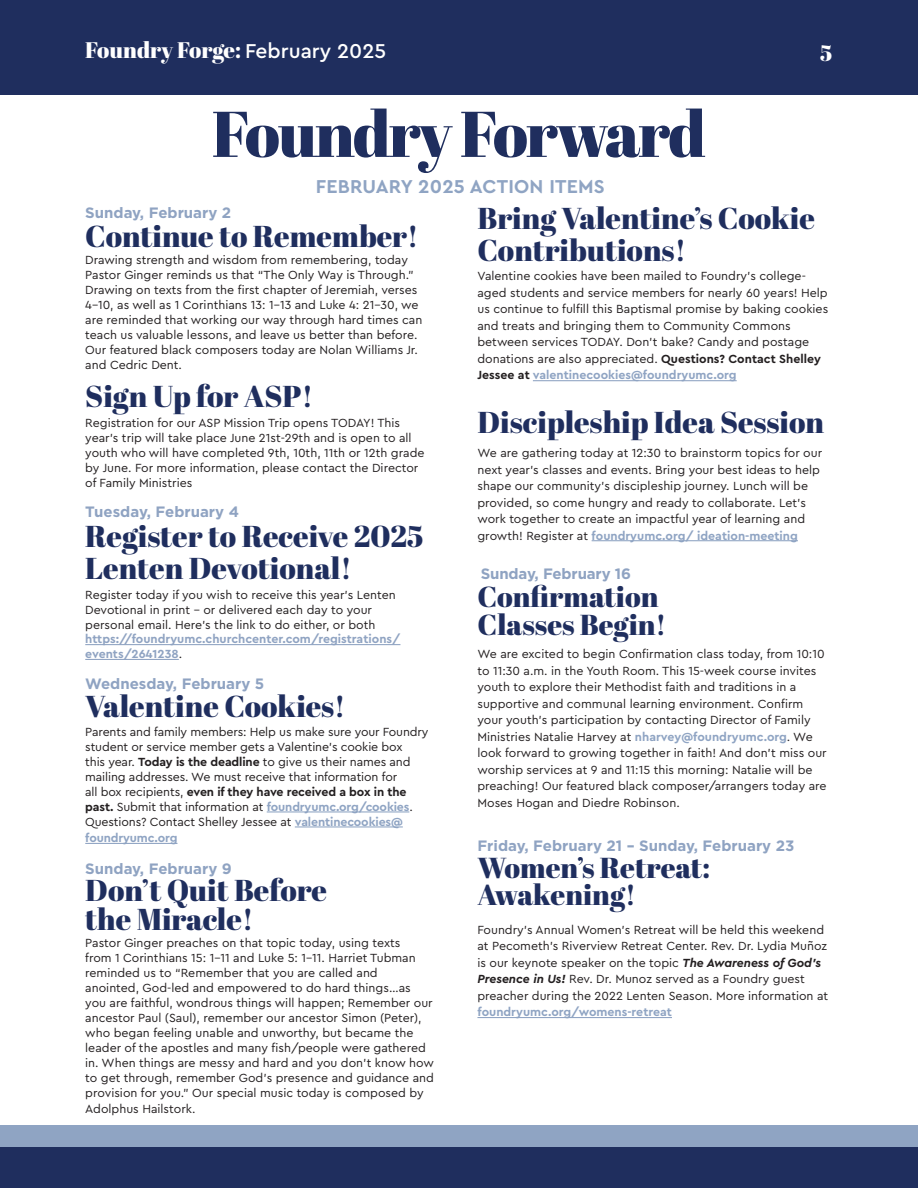
<style>
.page{position:relative;width:918px;height:1188px;background:#fff}
.page>*{position:absolute;margin:0;border:0;box-sizing:border-box;transform-origin:0 0}
.t1{font:64.5px "Abril Fatface";letter-spacing:-.03em;color:#1f2e5e}
.t2{font:30.15px/31.5px "Abril Fatface";color:#1f2e5e}
.t3{font:28.8px/27px "Abril Fatface";color:#1f2e5e}
.t4{font:22.5px "Abril Fatface";letter-spacing:-.005em;color:#fff}
.t5{font:700 19.5px "Cera Pro";letter-spacing:.01em;color:#8fa4c3}
.t6{font:700 15px "Gotham";color:#8fa3c2}
.t7{font:12.3px/15px "Cera Pro";color:#231f20}
.t8{font:700 12.3px "Cera Pro";letter-spacing:-.01em;color:#8fa4c3}
.s1{font-family:"Cera Pro";font-weight:500;font-size:21px}
.s2{font-weight:700}
.s3{font-weight:700;color:#8fa4c3}
.s4{font-weight:700;font-style:italic}
.s5{font-weight:700;color:#8fa3c2}
</style>
<div class="page">
<div style="left:0;top:0;width:918px;height:95px;background:#1f2e5e"></div>
<div style="left:0;top:1136px;width:918px;height:52px;background:#1f2e5e"></div>
<div style="left:0;top:1125px;width:918px;height:22px;background:#8fa4c3"></div>
<hr style="left:85px;top:644px;width:315px;height:1px;background:#8fa3c2">
<hr style="left:85px;top:659px;width:94px;height:1px;background:#8fa3c2">
<hr style="left:267px;top:811px;width:142px;height:1px;background:#8fa4c3">
<hr style="left:295px;top:826px;width:108px;height:1px;background:#8fa4c3">
<hr style="left:85px;top:843px;width:92px;height:1px;background:#8fa4c3">
<hr style="left:533px;top:380px;width:204px;height:1px;background:#8fa4c3">
<hr style="left:592px;top:540px;width:206px;height:1px;background:#8fa4c3">
<hr style="left:477px;top:1017px;width:195px;height:1px;background:#8fa4c3">
<h3 class="t4" style="left:85px;top:34px;width:303px">Foundry Forge: <span class="s1">February 2025</span></h3>
<h3 class="t4" style="left:820px;top:38px;width:14px">5</h3>
<p class="t1" style="left:212px;top:89px;width:496px">Foundry Forward</p>
<p class="t5" style="left:316px;top:174px;width:290px">FEBRUARY 2025 ACTION ITEMS</p>
<p class="t2" style="left:477px;top:202px;width:339px">Bring Valentine’s Cookie<br>Contributions!</p>
<p class="t7" style="left:477px;top:268px;width:352px;line-height:16.5px">Valentine cookies have been mailed to Foundry’s college&shy;aged students and service members for nearly 60 years! Help us continue to fulfill this Baptismal promise by baking cookies and treats and bringing them to Community Commons between services TODAY. Don’t bake? Candy and postage donations are also appreciated. <span class="s2">Questions? Contact Shelley Jessee at</span> <span class="s3">valentinecookies@foundryumc.org</span></p>
<p class="t2" style="left:477px;top:405px;width:348px">Discipleship Idea Session</p>
<p class="t7" style="left:477px;top:444px;width:346px;line-height:16.5px">We are gathering today at 12:30 to brainstorm topics for our next year’s classes and events. Bring your best ideas to help shape our community’s discipleship journey. Lunch will be provided, so come hungry and ready to collaborate. Let’s work together to create an impactful year of learning and growth! Register at <span class="s3">foundryumc.org/ ideation-meeting</span></p>
<p class="t6" style="left:481px;top:564px;width:152px">Sunday, February 16</p>
<p class="t3" style="left:477px;top:583px;width:183px">Confirmation</p>
<p class="t3" style="left:477px;top:611px;width:191px">Classes Begin!</p>
<p class="t7" style="left:477px;top:645px;width:351px;line-height:16.5px">We are excited to begin Confirmation class today, from 10:10 to 11:30 a.m. in the Youth Room. This 15-week course invites youth to explore their Methodist faith and traditions in a supportive and communal learning environment. Confirm your youth’s participation by contacting Director of Family Ministries Natalie Harvey at <span class="s3">nharvey@foundryumc.org</span>. We look forward to growing together in faith! And don’t miss our worship services at 9 and 11:15 this morning: Natalie will be preaching! Our featured black composer/arrangers today are Moses Hogan and Diedre Robinson.</p>
<p class="t6" style="left:477px;top:835px;width:319px">Friday, February 21 – Sunday, February 23</p>
<p class="t3" style="left:477px;top:853px;width:234px">Women’s Retreat:<br>Awakening!</p>
<p class="t7" style="left:477px;top:921px;width:352px;line-height:16.5px">Foundry’s Annual Women’s Retreat will be held this weekend at Pecometh’s Riverview Retreat Center. Rev. Dr. Lydia Muñoz is our keynote speaker on the topic <span class="s4">The Awareness of God’s Presence in Us!</span> Rev. Dr. Munoz served as a Foundry guest preacher during the 2022 Lenten Season. More information at <span class="s3">foundryumc.org/womens-retreat</span></p>
<p class="t6" style="left:85px;top:203px;width:148px">Sunday, February 2</p>
<p class="t2" style="left:85px;top:219px;width:335px">Continue to Remember!</p>
<p class="t7" style="left:85px;top:252px;width:339px">Drawing strength and wisdom from remembering, today Pastor Ginger reminds us that “The Only Way is Through.” Drawing on texts from the first chapter of Jeremiah, verses 4-10, as well as 1 Corinthians 13: 1-13 and Luke 4: 21-30, we are reminded that working our way through hard times can teach us valuable lessons, and leave us better than before.<br>Our featured black composers today are Nolan Williams Jr. and Cedric Dent.</p>
<p class="t2" style="left:85px;top:379px;width:229px">Sign Up for ASP!</p>
<p class="t7" style="left:85px;top:414px;width:341px">Registration for our ASP Mission Trip opens TODAY! This year’s trip will take place June 21st-29th and is open to all youth who will have completed 9th, 10th, 11th or 12th grade by June. For more information, please contact the Director of Family Ministries</p>
<p class="t6" style="left:85px;top:502px;width:155px">Tuesday, February 4</p>
<p class="t2" style="left:85px;top:520px;width:340px">Register to Receive 2025<br>Lenten Devotional!</p>
<p class="t7" style="left:85px;top:586px;width:317px">Register today if you wish to receive this year’s Lenten Devotional in print – or delivered each day to your personal email. Here’s the link to do either, or both <span class="s5">https://foundryumc.churchcenter.com/registrations/ events/2641238</span>.</p>
<p class="t6" style="left:85px;top:673px;width:181px">Wednesday, February 5</p>
<p class="t2" style="left:85px;top:690px;width:262px">Valentine Cookies!</p>
<p class="t7" style="left:85px;top:724px;width:345px">Parents and family members: Help us make sure your Foundry student or service member gets a Valentine’s cookie box<br>this year. <span class="s2">Today is the deadline</span> to give us their names and mailing addresses. We must receive that information for<br>all box recipients, <span class="s2">even if they have received a box in the past.</span> Submit that information at <span class="s3">foundryumc.org/cookies</span>.<br>Questions? Contact Shelley Jessee at <span class="s3">valentinecookies@</span></p>
<p class="t8" style="left:85px;top:830px;width:94px">foundryumc.org</p>
<p class="t6" style="left:85px;top:859px;width:148px">Sunday, February 9</p>
<p class="t2" style="left:85px;top:874px;width:243px">Don’t Quit Before</p>
<p class="t2" style="left:85px;top:903px;width:170px">the Miracle!</p>
<p class="t7" style="left:85px;top:935px;width:350px">Pastor Ginger preaches on that topic today, using texts<br>from 1 Corinthians 15: 1-11 and Luke 5: 1-11. Harriet Tubman reminded us to “Remember that you are called and anointed, God-led and empowered to do hard things…as you are faithful, wondrous things will happen; Remember our ancestor Paul (Saul), remember our ancestor Simon (Peter), who began feeling unable and unworthy, but became the leader of the apostles and many fish/people were gathered in. When things are messy and hard and you don’t know how to get through, remember God’s presence and guidance and provision for you.” Our special music today is composed by</p>
<p class="t7" style="left:85px;top:1101px;width:112px">Adolphus Hailstork.</p>
</div>
